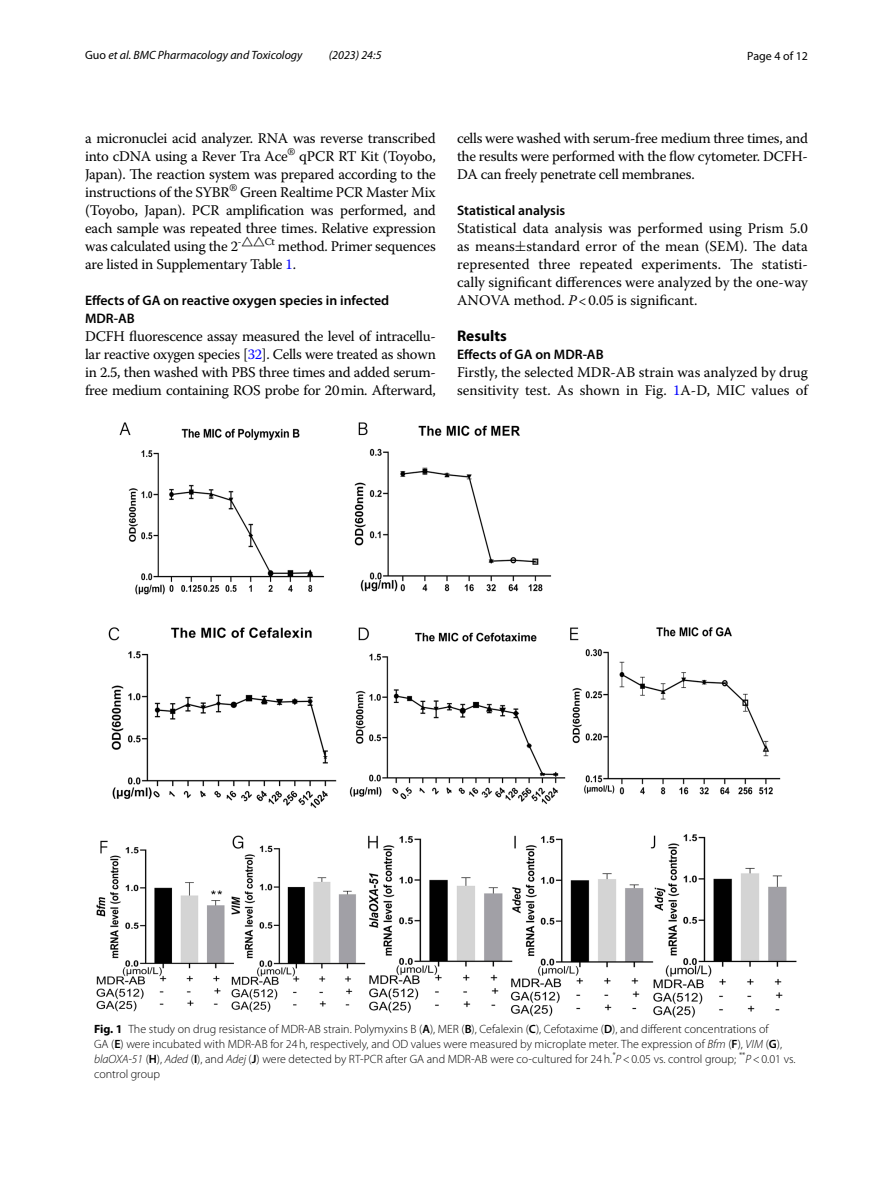
<style>
.page{position:relative;width:893px;height:1187px;background:#fff}
.page>*{position:absolute;margin:0;border:0;box-sizing:border-box;transform-origin:0 0}
.t1{font:700 15.45px "Myriad Pro";color:#000}
.t2{font:14.7px/18px "Warnock Pro";letter-spacing:-.005em;color:#000;text-align:justify}
.t3{font:600 13.8px/18px "Myriad Pro";color:#000}
.t4{font:300 12px/15px "Myriad Pro";color:#000}
.t5{font:italic 12px "Myriad Pro";color:#000}
.t6{font:12px "Myriad Pro";color:#000}
.s1{font-style:normal}
.s2{color:#00f}
.s3{font-family:"MTSY"}
.s4{font-style:italic}
.s5{font-weight:700}
.s6{font-weight:600}
</style>
<div class="page">
<img style="left:96px;top:423px;width:701px;height:594px">
<p class="t5" style="left:85px;top:48px;width:219px"><span class="s1">Guo</span> et al. BMC Pharmacology and Toxicology</p>
<p class="t5" style="left:329px;top:48px;width:54px">(2023) 24:5</p>
<p class="t6" style="left:747px;top:48px;width:62px">Page 4 of 12</p>
<p class="t2" style="left:85px;top:128px;width:352px">a micronuclei acid analyzer. RNA was reverse transcribed into cDNA using a Rever Tra Ace<sup>®</sup> qPCR RT Kit (Toyobo, Japan). The reaction system was prepared according to the instructions of the SYBR<sup>®</sup> Green Realtime PCR Master Mix (Toyobo, Japan). PCR amplification was performed, and each sample was repeated three times. Relative expression was calculated using the 2<sup>-</sup><sup>△△</sup><sup>Ct</sup> method. Primer sequences are listed in Supplementary Table <span class="s2">1</span>.</p>
<p class="t3" style="left:85px;top:291px;width:306px">Effects of GA on reactive oxygen species in infected<br>MDR‑AB</p>
<p class="t2" style="left:85px;top:326px;width:352px">DCFH fluorescence assay measured the level of intracellu&shy;lar reactive oxygen species [<span class="s2">32</span>]. Cells were treated as shown in 2.5, then washed with PBS three times and added serum&shy;free medium containing ROS probe for 20min. Afterward,</p>
<p class="t2" style="left:457px;top:128px;width:352px">cells were washed with serum-free medium three times, and the results were performed with the flow cytometer. DCFH-DA can freely penetrate cell membranes.</p>
<p class="t3" style="left:457px;top:201px;width:110px">Statistical analysis</p>
<p class="t2" style="left:457px;top:218px;width:352px">Statistical data analysis was performed using Prism 5.0 as means<span class="s3">±</span>standard error of the mean (SEM). The data represented three repeated experiments. The statisti&shy;cally significant differences were analyzed by the one-way ANOVA method. <span class="s4">P</span>&lt;0.05 is significant.</p>
<p class="t1" style="left:457px;top:325px;width:51px">Results</p>
<p class="t3" style="left:457px;top:345px;width:148px">Effects of GA on MDR‑AB</p>
<p class="t2" style="left:457px;top:362px;width:352px">Firstly, the selected MDR-AB strain was analyzed by drug sensitivity test. As shown in Fig. <span class="s2">1</span>A-D, MIC values of</p>
<p class="t4" style="left:94px;top:1021px;width:703px"><span class="s5">Fig. 1</span> The study on drug resistance of MDR-AB strain. Polymyxins B (<span class="s6">A</span>), MER (<span class="s6">B</span>), Cefalexin (<span class="s6">C</span>), Cefotaxime (<span class="s6">D</span>), and different concentrations of<br>GA (<span class="s6">E</span>) were incubated with MDR-AB for 24h, respectively, and OD values were measured by microplate meter. The expression of <span class="s4">Bfm</span> (<span class="s6">F</span>), <span class="s4">VIM</span> (<span class="s6">G</span>), <span class="s4">blaOXA-51</span> (<span class="s6">H</span>), <span class="s4">Aded</span> (<span class="s6">I</span>), and <span class="s4">Adej</span> (<span class="s6">J</span>) were detected by RT-PCR after GA and MDR-AB were co-cultured for 24h.<sup>*</sup><span class="s4">P</span>&lt;0.05 vs. control group; <sup>**</sup><span class="s4">P</span>&lt;0.01 vs. control group</p>
</div>
